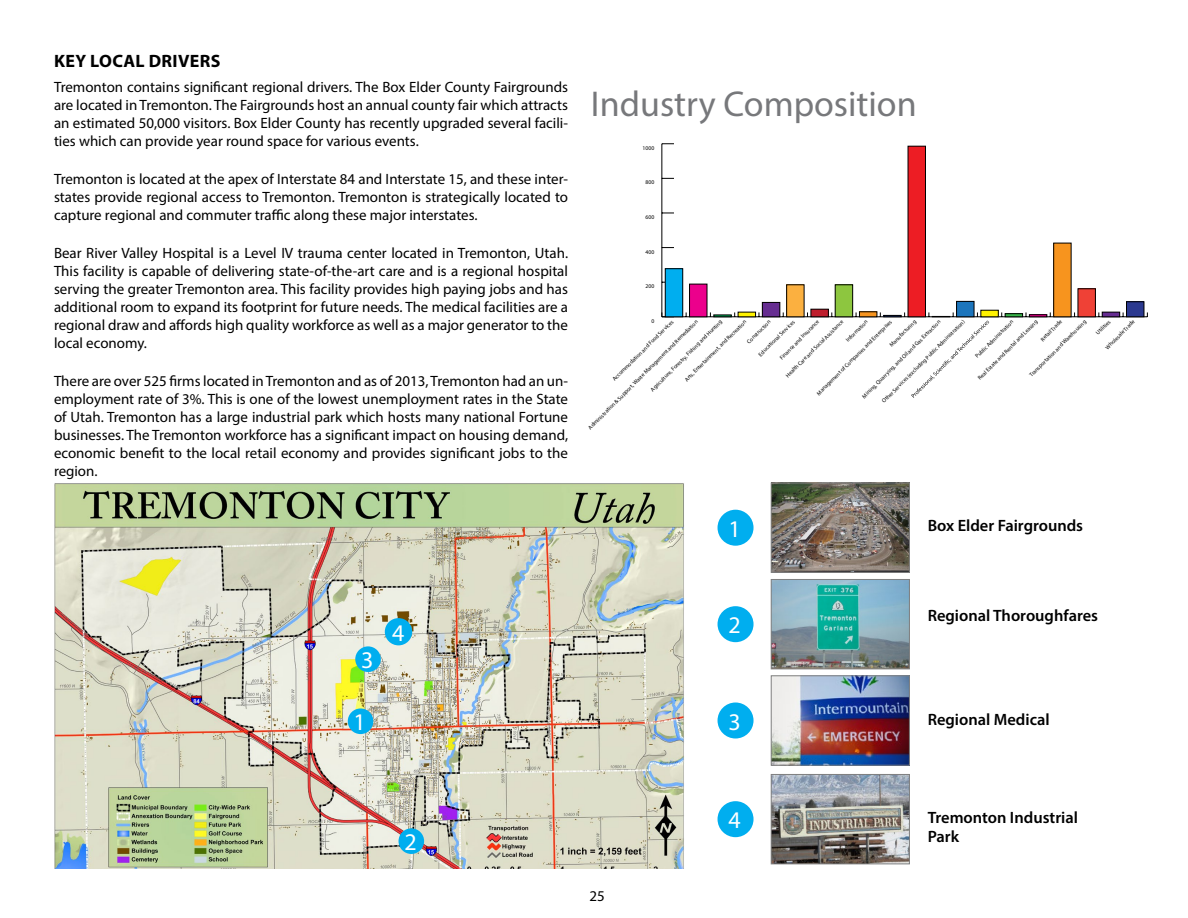
<style>
.page{position:relative;width:1188px;height:918px;background:#fff}
.page>*{position:absolute;margin:0;border:0;box-sizing:border-box;transform-origin:0 0}
.t1{font:36px "Myriad Pro";color:#77787b}
.t2{font:24px "Myriad Pro";color:#fff}
.t3{font:700 18px "Myriad Pro";letter-spacing:.02em;color:#000}
.t4{font:600 16.5px/19.8px "Myriad Pro";color:#000}
.t5{font:15px/18px "Myriad Pro";color:#000;text-align:justify}
.t6{font:5.7px "Myriad Pro";color:#000}
</style>
<div class="page">
<img style="left:54px;top:483px;width:631px;height:385px">
<div style="left:718px;top:510px;width:36px;height:36px;background:#00aeef;border-radius:50%"></div>
<div style="left:718px;top:606px;width:36px;height:36px;background:#00aeef;border-radius:50%"></div>
<div style="left:718px;top:703px;width:36px;height:36px;background:#00aeef;border-radius:50%"></div>
<div style="left:718px;top:801px;width:36px;height:36px;background:#00aeef;border-radius:50%"></div>
<div style="left:348px;top:708px;width:25px;height:26px;background:#00aeef;border-radius:50%"></div>
<div style="left:399px;top:828px;width:25px;height:26px;background:#00aeef;border-radius:50%"></div>
<div style="left:355px;top:646px;width:26px;height:26px;background:#00aeef;border-radius:50%"></div>
<div style="left:385px;top:618px;width:27px;height:27px;background:#00aeef;border-radius:50%"></div>
<img style="left:773px;top:485px;width:135px;height:86px">
<div style="left:771px;top:483px;width:139px;height:90px;border:1px solid #808080"></div>
<img style="left:773px;top:581px;width:135px;height:86px">
<div style="left:771px;top:579px;width:139px;height:90px;border:1px solid #808080"></div>
<img style="left:773px;top:678px;width:135px;height:85px">
<div style="left:771px;top:676px;width:139px;height:89px;border:1px solid #808080"></div>
<img style="left:773px;top:776px;width:135px;height:86px">
<div style="left:771px;top:774px;width:139px;height:90px;border:1px solid #808080"></div>
<hr style="left:662px;top:316px;width:485px;height:1px;background:#000">
<hr style="left:661px;top:144px;width:1px;height:173px;background:#000">
<svg style="left:661px;top:312px;width:4px;height:5px"></svg>
<svg style="left:662px;top:247px;width:12px;height:1px"></svg>
<svg style="left:662px;top:212px;width:12px;height:1px"></svg>
<svg style="left:662px;top:178px;width:12px;height:1px"></svg>
<svg style="left:662px;top:143px;width:12px;height:1px"></svg>
<div style="left:665px;top:269px;width:18px;height:48px;background:#00aeef"></div>
<div style="left:665px;top:268px;width:18px;height:49px;border:1px solid #000"></div>
<div style="left:690px;top:284px;width:17px;height:33px;background:#ec008c"></div>
<div style="left:689px;top:284px;width:18px;height:33px;border:1px solid #000"></div>
<svg style="left:710px;top:312px;width:25px;height:5px"></svg>
<div style="left:738px;top:312px;width:18px;height:5px;background:#fff200"></div>
<div style="left:762px;top:302px;width:18px;height:15px;background:#662d91"></div>
<div style="left:762px;top:302px;width:18px;height:15px;border:1px solid #000"></div>
<div style="left:787px;top:285px;width:17px;height:32px;background:#fbb040"></div>
<div style="left:786px;top:285px;width:18px;height:32px;border:1px solid #000"></div>
<div style="left:811px;top:309px;width:17px;height:8px;background:#be1e2d"></div>
<div style="left:811px;top:309px;width:18px;height:8px;border:1px solid #000"></div>
<div style="left:835px;top:285px;width:18px;height:32px;background:#8dc63f"></div>
<div style="left:835px;top:285px;width:18px;height:32px;border:1px solid #000"></div>
<div style="left:859px;top:312px;width:18px;height:5px;background:#f7941e"></div>
<svg style="left:880px;top:312px;width:25px;height:5px"></svg>
<div style="left:908px;top:146px;width:17px;height:171px;background:#ed1d24"></div>
<div style="left:908px;top:146px;width:18px;height:171px;border:1px solid #000"></div>
<div style="left:957px;top:301px;width:17px;height:16px;background:#1c75bc"></div>
<div style="left:956px;top:301px;width:18px;height:16px;border:1px solid #000"></div>
<div style="left:981px;top:310px;width:17px;height:7px;background:#fff200"></div>
<div style="left:981px;top:310px;width:18px;height:7px;border:1px solid #000"></div>
<div style="left:1005px;top:313px;width:18px;height:4px;border:1px solid #000"></div>
<svg style="left:1026px;top:312px;width:25px;height:5px"></svg>
<div style="left:1029px;top:314px;width:18px;height:3px;border:1px solid #000"></div>
<div style="left:1054px;top:243px;width:17px;height:74px;background:#f7941e"></div>
<div style="left:1053px;top:243px;width:18px;height:74px;border:1px solid #000"></div>
<div style="left:1078px;top:289px;width:17px;height:28px;background:#ef4136"></div>
<div style="left:1078px;top:289px;width:18px;height:28px;border:1px solid #000"></div>
<div style="left:1102px;top:312px;width:18px;height:5px;background:#662d91"></div>
<div style="left:1102px;top:312px;width:18px;height:5px;border:1px solid #000"></div>
<div style="left:1127px;top:302px;width:17px;height:15px;background:#2b3990"></div>
<div style="left:1126px;top:302px;width:18px;height:15px;border:1px solid #000"></div>
<svg style="left:911px;top:312px;width:78px;height:86px"></svg>
<p class="t3" style="left:54px;top:50px;width:157px">KEY LOCAL DRIVERS</p>
<p class="t5" style="left:54px;top:78px;width:516px">Tremonton contains significant regional drivers. The Box Elder County Fairgrounds are located in Tremonton. The Fairgrounds host an annual county fair which attracts an estimated 50,000 visitors. Box Elder County has recently upgraded several facili&shy;ties which can provide year round space for various events.</p>
<p class="t5" style="left:54px;top:170px;width:516px">Tremonton is located at the apex of Interstate 84 and Interstate 15, and these inter&shy;states provide regional access to Tremonton. Tremonton is strategically located to capture regional and commuter traffic along these major interstates.</p>
<p class="t5" style="left:54px;top:244px;width:516px">Bear River Valley Hospital is a Level IV trauma center located in Tremonton, Utah.<br>This facility is capable of delivering state-of-the-art care and is a regional hospital serving the greater Tremonton area. This facility provides high paying jobs and has additional room to expand its footprint for future needs. The medical facilities are a regional draw and affords high quality workforce as well as a major generator to the local economy.</p>
<p class="t5" style="left:54px;top:372px;width:516px">There are over 525 firms located in Tremonton and as of 2013, Tremonton had an un&shy;employment rate of 3%. This is one of the lowest unemployment rates in the State of Utah. Tremonton has a large industrial park which hosts many national Fortune businesses. The Tremonton workforce has a significant impact on housing demand, economic benefit to the local retail economy and provides significant jobs to the region.</p>
<h1 class="t1" style="left:591px;top:82px;width:327px">Industry Composition</h1>
<p class="t6" style="left:643px;top:144px;width:13px">1000</p>
<p class="t6" style="left:646px;top:179px;width:10px">800</p>
<p class="t6" style="left:646px;top:214px;width:10px">600</p>
<p class="t6" style="left:646px;top:248px;width:10px">400</p>
<p class="t6" style="left:646px;top:283px;width:10px">200</p>
<p class="t6" style="left:651px;top:317px;width:4px">0</p>
<p class="t6" style="left:880px;top:399px;width:116px;rotate:-45deg">Other Services (excluding Public Administration)</p>
<p class="t6" style="left:784px;top:374px;width:81px;rotate:-45deg">Health Care and Social Assistance</p>
<p class="t6" style="left:757px;top:353px;width:50px;rotate:-45deg">Educational Services</p>
<p class="t6" style="left:778px;top:356px;width:55px;rotate:-45deg">Finance and Insurance</p>
<p class="t6" style="left:815px;top:392px;width:105px;rotate:-45deg">Management of Companies and Enterprises</p>
<p class="t6" style="left:611px;top:378px;width:85px;rotate:-45deg">Accommodation and Food Services</p>
<p class="t6" style="left:649px;top:388px;width:100px;rotate:-45deg">Agriculture, Forestry, Fishing and Hunting</p>
<p class="t6" style="left:683px;top:378px;width:86px;rotate:-45deg">Arts, Entertainment, and Recreation</p>
<p class="t6" style="left:587px;top:426px;width:154px;rotate:-45deg">Administration &amp; Support, Waste Management and Remediation</p>
<p class="t6" style="left:745px;top:340px;width:32px;rotate:-45deg">Construction</p>
<p class="t6" style="left:844px;top:338px;width:30px;rotate:-45deg">Information</p>
<p class="t6" style="left:888px;top:343px;width:37px;rotate:-45deg">Manufacturing</p>
<p class="t6" style="left:861px;top:395px;width:110px;rotate:-45deg">Mining, Quarrying, and Oil and Gas Extraction</p>
<p class="t6" style="left:1039px;top:338px;width:29px;rotate:-45deg">Retail Trade</p>
<p class="t6" style="left:976px;top:376px;width:83px;rotate:-45deg">Real Estate and Rental and Leasing</p>
<p class="t6" style="left:1028px;top:373px;width:79px;rotate:-45deg">Transportation and Warehousing</p>
<p class="t6" style="left:974px;top:355px;width:53px;rotate:-45deg">Public Administration</p>
<p class="t6" style="left:1104px;top:346px;width:40px;rotate:-45deg">Wholesale Trade</p>
<p class="t6" style="left:1094px;top:331px;width:19px;rotate:-45deg">Utilities</p>
<h2 class="t2" style="left:729px;top:514px;width:14px">1</h2>
<p class="t4" style="left:928px;top:515px;width:157px">Box Elder Fairgrounds</p>
<h2 class="t2" style="left:361px;top:645px;width:14px">3</h2>
<h2 class="t2" style="left:354px;top:707px;width:14px">1</h2>
<h2 class="t2" style="left:392px;top:618px;width:14px">4</h2>
<h2 class="t2" style="left:729px;top:610px;width:14px">2</h2>
<h2 class="t2" style="left:729px;top:707px;width:14px">3</h2>
<p class="t4" style="left:928px;top:606px;width:172px">Regional Thoroughfares</p>
<p class="t4" style="left:928px;top:709px;width:123px">Regional Medical</p>
<h2 class="t2" style="left:404px;top:827px;width:14px">2</h2>
<p class="t5" style="left:590px;top:886px;width:17px">25</p>
<h2 class="t2" style="left:729px;top:805px;width:14px">4</h2>
<p class="t4" style="left:928px;top:807px;width:152px">Tremonton Industrial<br>Park</p>
</div>
